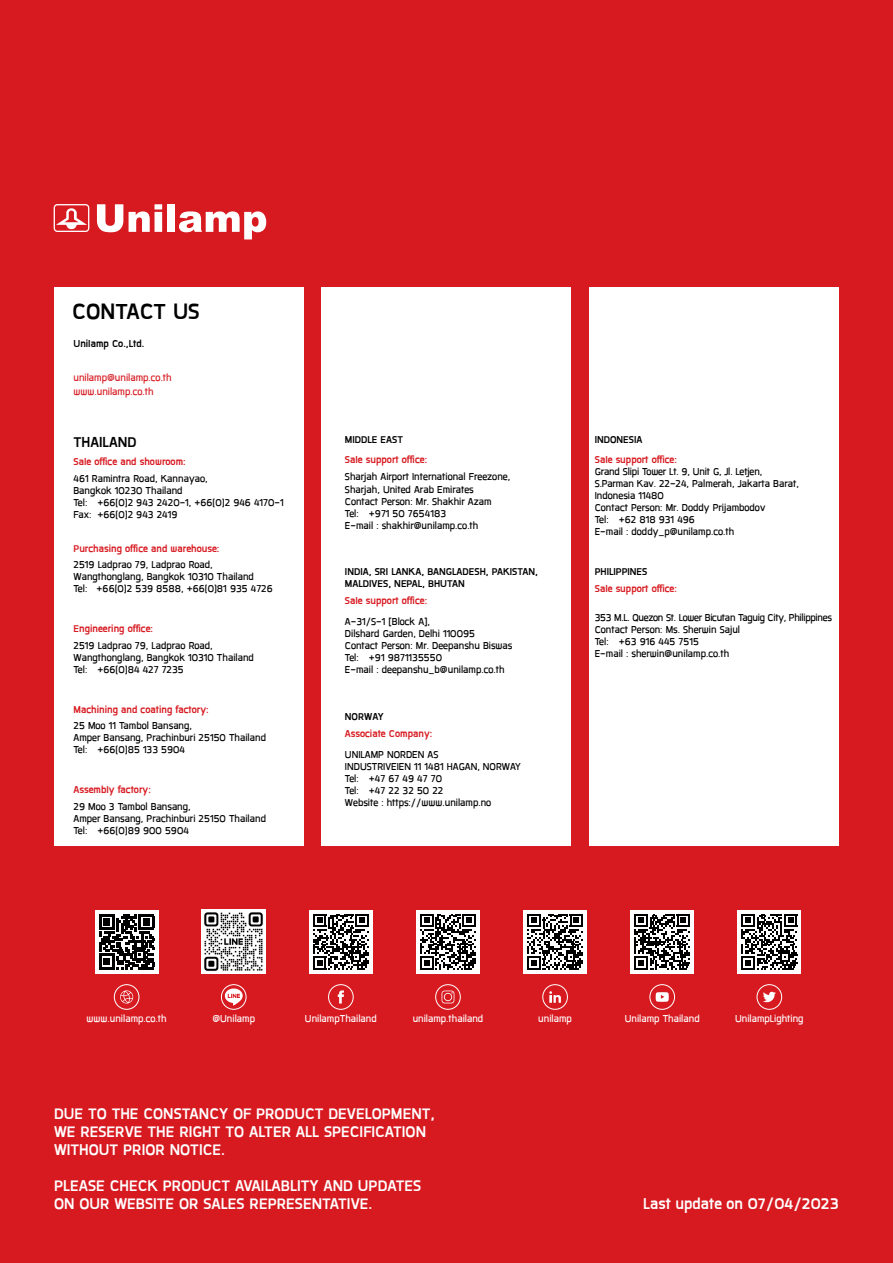
<style>
.page{position:relative;width:893px;height:1263px;background:#d71920}
.page>*{position:absolute;margin:0;border:0;box-sizing:border-box;transform-origin:0 0}
.t1{font:700 30px "Unilamp New";color:#000}
.t2{font:700 21px/18px "Unilamp New";color:#fff}
.t3{font:700 19.5px "Unilamp New";color:#000}
.t4{font:13.5px/12px "Unilamp New";color:#000}
.t5{font:700 13.5px "Unilamp New";color:#d71920}
.t6{font:700 13.5px/12px "Unilamp New";color:#000}
.t7{font:13.5px "Unilamp New";color:#fff}
.t8{font:13.5px/13.5px "Unilamp New";color:#d71920}
</style>
<div class="page">
<div style="left:54px;top:288px;width:250px;height:558px;background:#fff"></div>
<div style="left:322px;top:288px;width:249px;height:558px;background:#fff"></div>
<div style="left:590px;top:288px;width:249px;height:558px;background:#fff"></div>
<svg style="left:129px;top:204px;width:33px;height:28px"></svg>
<div style="left:167px;top:204px;width:8px;height:28px;background:#fff"></div>
<svg style="left:179px;top:211px;width:87px;height:28px"></svg>
<svg style="left:97px;top:204px;width:26px;height:28px"></svg>
<svg style="left:54px;top:204px;width:35px;height:28px"></svg>
<div style="left:95px;top:910px;width:64px;height:63px;background:#fff"></div>
<svg style="left:99px;top:914px;width:55px;height:55px"></svg>
<svg style="left:114px;top:984px;width:25px;height:26px"></svg>
<svg style="left:328px;top:984px;width:26px;height:26px"></svg>
<div style="left:309px;top:910px;width:64px;height:63px;background:#fff"></div>
<svg style="left:313px;top:914px;width:56px;height:56px"></svg>
<div style="left:416px;top:910px;width:64px;height:63px;background:#fff"></div>
<svg style="left:420px;top:914px;width:56px;height:56px"></svg>
<svg style="left:435px;top:984px;width:26px;height:26px"></svg>
<div style="left:523px;top:910px;width:64px;height:63px;background:#fff"></div>
<svg style="left:527px;top:914px;width:56px;height:56px"></svg>
<svg style="left:542px;top:984px;width:26px;height:26px"></svg>
<svg style="left:649px;top:984px;width:26px;height:26px"></svg>
<div style="left:630px;top:910px;width:64px;height:63px;background:#fff"></div>
<svg style="left:634px;top:914px;width:56px;height:56px"></svg>
<div style="left:737px;top:910px;width:64px;height:63px;background:#fff"></div>
<svg style="left:741px;top:914px;width:56px;height:56px"></svg>
<svg style="left:756px;top:984px;width:26px;height:26px"></svg>
<img style="left:202px;top:910px;width:64px;height:63px">
<svg style="left:221px;top:984px;width:26px;height:26px"></svg>
<h1 class="t1" style="left:72px;top:294px;width:129px">CONTACT US</h1>
<p class="t6" style="left:73px;top:337px;width:72px">Unilamp Co.,Ltd.</p>
<p class="t8" style="left:73px;top:371px;width:100px">unilamp@unilamp.co.th www.unilamp.co.th</p>
<h3 class="t3" style="left:73px;top:431px;width:65px">THAILAND</h3>
<p class="t5" style="left:73px;top:454px;width:114px">Sale office and showroom:</p>
<p class="t4" style="left:73px;top:473px;width:212px">461 Ramintra Road, Kannayao,<br>Bangkok 10230 Thailand<br>Tel: +66(0)2 943 2420-1, +66(0)2 946 4170-1<br>Fax: +66(0)2 943 2419</p>
<p class="t5" style="left:73px;top:541px;width:147px">Purchasing office and warehouse:</p>
<p class="t4" style="left:73px;top:559px;width:201px">2519 Ladprao 79, Ladprao Road,<br>Wangthonglang, Bangkok 10310 Thailand<br>Tel: +66(0)2 539 8588, +66(0)81 935 4726</p>
<p class="t5" style="left:73px;top:621px;width:81px">Engineering office:</p>
<p class="t4" style="left:73px;top:640px;width:182px">2519 Ladprao 79, Ladprao Road,<br>Wangthonglang, Bangkok 10310 Thailand<br>Tel: +66(0)84 427 7235</p>
<p class="t5" style="left:73px;top:702px;width:137px">Machining and coating factory:</p>
<p class="t4" style="left:73px;top:720px;width:194px">25 Moo 11 Tambol Bansang,<br>Amper Bansang, Prachinburi 25150 Thailand<br>Tel: +66(0)85 133 5904</p>
<p class="t5" style="left:73px;top:782px;width:79px">Assembly factory:</p>
<p class="t4" style="left:73px;top:800px;width:194px">29 Moo 3 Tambol Bansang,<br>Amper Bansang, Prachinburi 25150 Thailand<br>Tel: +66(0)89 900 5904</p>
<p class="t6" style="left:345px;top:434px;width:60px">MIDDLE EAST</p>
<p class="t5" style="left:345px;top:451px;width:84px">Sale support office:</p>
<p class="t4" style="left:345px;top:471px;width:167px">Sharjah Airport International Freezone,<br>Sharjah, United Arab Emirates<br>Contact Person: Mr. Shakhir Azam<br>Tel: +971 50 7654183<br>E-mail : shakhir@unilamp.co.th</p>
<p class="t6" style="left:345px;top:566px;width:194px">INDIA, SRI LANKA, BANGLADESH, PAKISTAN,<br>MALDIVES, NEPAL, BHUTAN</p>
<p class="t5" style="left:345px;top:593px;width:84px">Sale support office:</p>
<p class="t4" style="left:345px;top:616px;width:169px">A-31/S-1 [Block A],<br>Dilshard Garden, Delhi 110095<br>Contact Person: Mr. Deepanshu Biswas<br>Tel: +91 9871135550<br>E-mail : deepanshu_b@unilamp.co.th</p>
<p class="t6" style="left:345px;top:710px;width:40px">NORWAY</p>
<p class="t5" style="left:345px;top:725px;width:89px">Associate Company:</p>
<p class="t4" style="left:345px;top:748px;width:178px">UNILAMP NORDEN AS<br>INDUSTRIVEIEN 11 1481 HAGAN, NORWAY<br>Tel: +47 67 49 47 70<br>Tel: +47 22 32 50 22<br>Website : https://www.unilamp.no</p>
<p class="t6" style="left:595px;top:434px;width:49px">INDONESIA</p>
<p class="t5" style="left:595px;top:451px;width:84px">Sale support office:</p>
<p class="t4" style="left:595px;top:465px;width:206px">Grand Slipi Tower Lt. 9, Unit G, Jl. Letjen,<br>S.Parman Kav. 22-24, Palmerah, Jakarta Barat,<br>Indonesia 11480<br>Contact Person: Mr. Doddy Prijambodov<br>Tel: +62 818 931 496<br>E-mail : doddy_p@unilamp.co.th</p>
<p class="t6" style="left:595px;top:566px;width:54px">PHILIPPINES</p>
<p class="t5" style="left:595px;top:581px;width:84px">Sale support office:</p>
<p class="t4" style="left:595px;top:611px;width:239px">353 M.L. Quezon St. Lower Bicutan Taguig City, Philippines Contact Person: Ms. Sherwin Sajul<br>Tel: +63 916 445 7515<br>E-mail : sherwin@unilamp.co.th</p>
<p class="t7" style="left:87px;top:1011px;width:82px">www.unilamp.co.th</p>
<p class="t7" style="left:305px;top:1011px;width:73px">UnilampThailand</p>
<p class="t7" style="left:413px;top:1011px;width:72px">unilamp.thailand</p>
<p class="t7" style="left:538px;top:1011px;width:35px">unilamp</p>
<p class="t7" style="left:625px;top:1011px;width:76px">Unilamp Thailand</p>
<p class="t7" style="left:735px;top:1011px;width:70px">UnilampLighting</p>
<p class="t7" style="left:212px;top:1011px;width:44px">@Unilamp</p>
<h2 class="t2" style="left:54px;top:1105px;width:382px">DUE TO THE CONSTANCY OF PRODUCT DEVELOPMENT,<br>WE RESERVE THE RIGHT TO ALTER ALL SPECIFICATION<br>WITHOUT PRIOR NOTICE.</h2>
<h2 class="t2" style="left:54px;top:1177px;width:369px">PLEASE CHECK PRODUCT AVAILABLITY AND UPDATES<br>ON OUR WEBSITE OR SALES REPRESENTATIVE.</h2>
<h2 class="t2" style="left:643px;top:1195px;width:197px">Last update on 07/04/2023</h2>
</div>
